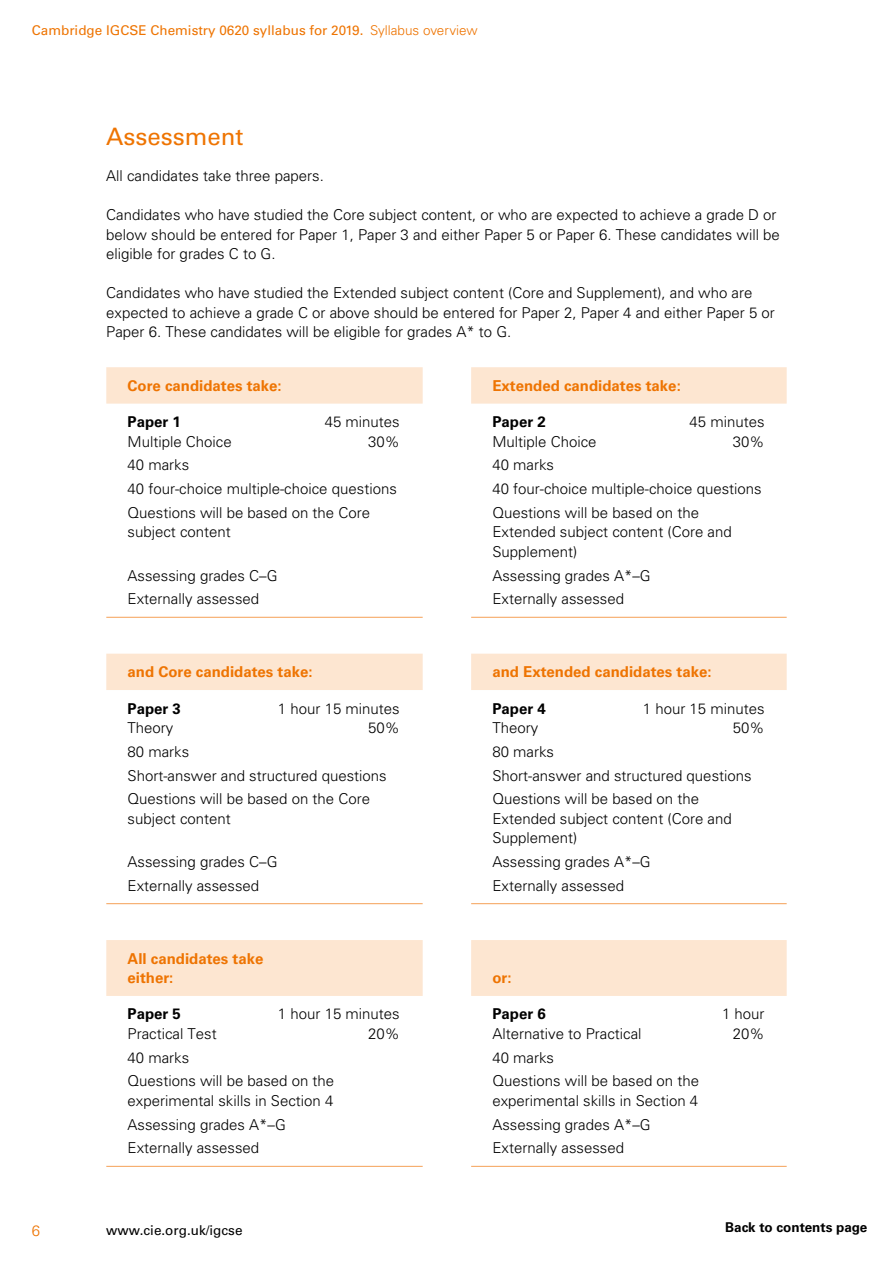
<style>
.page{position:relative;width:893px;height:1263px;background:#fff}
.page>*{position:absolute;margin:0;border:0;box-sizing:border-box;transform-origin:0 0}
.t1{font:24px "Univers LT Std";color:#ee7402}
.t2{font:300 15px/23.7px "Univers LT Std";color:#000}
.t3{font:700 15px/19.5px "Univers LT Std";color:#ee7402}
.t4{font:700 15px "Univers LT Std";color:#000}
.t5{font:300 15px "Univers LT Std";color:#ee7402}
.t6{font:13.5px "Univers LT Std";color:#ee7402}
.t7{font:13.5px "Univers LT Std";color:#000}
.t8{font:700 13.5px "Univers LT Std";color:#000}
.s1{font-weight:300}
</style>
<div class="page">
<svg style="left:106px;top:367px;width:681px;height:629px"></svg>
<hr style="left:106px;top:617px;width:317px;height:1px;background:#f5a157">
<hr style="left:471px;top:617px;width:316px;height:1px;background:#f5a157">
<hr style="left:106px;top:903px;width:317px;height:1px;background:#f5a157">
<hr style="left:106px;top:1166px;width:317px;height:1px;background:#f5a157">
<hr style="left:471px;top:903px;width:316px;height:1px;background:#f5a157">
<hr style="left:471px;top:1166px;width:316px;height:1px;background:#f5a157">
<p class="t6" style="left:32px;top:23px;width:447px">Cambridge IGCSE Chemistry 0620 syllabus for 2019. <span class="s1">Syllabus overview</span></p>
<h1 class="t1" style="left:106px;top:122px;width:139px">Assessment</h1>
<p class="t2" style="left:106px;top:164px;width:219px">All candidates take three papers.</p>
<p class="t2" style="left:106px;top:205px;width:675px;line-height:19.5px">Candidates who have studied the Core subject content, or who are expected to achieve a grade D or below should be entered for Paper 1, Paper 3 and either Paper 5 or Paper 6. These candidates will be eligible for grades C to G.</p>
<p class="t2" style="left:106px;top:283px;width:670px;line-height:19.5px">Candidates who have studied the Extended subject content (Core and Supplement), and who are expected to achieve a grade C or above should be entered for Paper 2, Paper 4 and either Paper 5 or<br>Paper 6. These candidates will be eligible for grades A* to G.</p>
<p class="t3" style="left:128px;top:376px;width:156px">Core candidates take:</p>
<p class="t3" style="left:492px;top:376px;width:190px">Extended candidates take:</p>
<p class="t4" style="left:128px;top:413px;width:55px">Paper 1</p>
<p class="t2" style="left:325px;top:410px;width:77px">45 minutes</p>
<p class="t2" style="left:128px;top:430px;width:106px">Multiple Choice</p>
<p class="t2" style="left:368px;top:430px;width:33px">30%</p>
<p class="t2" style="left:128px;top:453px;width:271px">40 marks<br>40 four-choice multiple-choice questions<br>Questions will be based on the Core</p>
<p class="t2" style="left:128px;top:520px;width:105px">subject content</p>
<p class="t2" style="left:128px;top:564px;width:152px">Assessing grades C–G<br>Externally assessed</p>
<p class="t4" style="left:492px;top:413px;width:55px">Paper 2</p>
<p class="t2" style="left:689px;top:410px;width:77px">45 minutes</p>
<p class="t2" style="left:492px;top:430px;width:106px">Multiple Choice</p>
<p class="t2" style="left:733px;top:430px;width:33px">30%</p>
<p class="t2" style="left:492px;top:453px;width:271px">40 marks<br>40 four-choice multiple-choice questions<br>Questions will be based on the</p>
<p class="t2" style="left:492px;top:522px;width:241px;line-height:19.5px">Extended subject content (Core and<br>Supplement)</p>
<p class="t2" style="left:492px;top:563px;width:160px">Assessing grades A*–G<br>Externally assessed</p>
<p class="t3" style="left:128px;top:662px;width:187px">and Core candidates take:</p>
<p class="t3" style="left:492px;top:662px;width:221px">and Extended candidates take:</p>
<p class="t4" style="left:128px;top:699px;width:55px">Paper 3</p>
<p class="t2" style="left:278px;top:696px;width:123px">1 hour 15 minutes</p>
<p class="t2" style="left:128px;top:716px;width:47px">Theory</p>
<p class="t2" style="left:368px;top:716px;width:33px">50%</p>
<p class="t2" style="left:128px;top:740px;width:261px">80 marks<br>Short-answer and structured questions<br>Questions will be based on the Core</p>
<p class="t2" style="left:128px;top:807px;width:105px">subject content</p>
<p class="t2" style="left:128px;top:850px;width:152px">Assessing grades C–G<br>Externally assessed</p>
<p class="t4" style="left:492px;top:699px;width:55px">Paper 4</p>
<p class="t2" style="left:643px;top:696px;width:123px">1 hour 15 minutes</p>
<p class="t2" style="left:492px;top:716px;width:47px">Theory</p>
<p class="t2" style="left:733px;top:716px;width:33px">50%</p>
<p class="t2" style="left:492px;top:740px;width:261px">80 marks<br>Short-answer and structured questions<br>Questions will be based on the</p>
<p class="t2" style="left:492px;top:809px;width:241px;line-height:19.5px">Extended subject content (Core and<br>Supplement)</p>
<p class="t2" style="left:492px;top:850px;width:160px">Assessing grades A*–G<br>Externally assessed</p>
<p class="t3" style="left:128px;top:949px;width:137px">All candidates take either:</p>
<p class="t4" style="left:128px;top:1005px;width:55px">Paper 5</p>
<p class="t2" style="left:278px;top:1002px;width:123px">1 hour 15 minutes</p>
<p class="t2" style="left:128px;top:1022px;width:91px">Practical Test</p>
<p class="t2" style="left:368px;top:1022px;width:33px">20%</p>
<p class="t2" style="left:128px;top:1045px;width:208px">40 marks<br>Questions will be based on the</p>
<p class="t2" style="left:128px;top:1089px;width:207px">experimental skills in Section 4<br>Assessing grades A*–G<br>Externally assessed</p>
<p class="t3" style="left:492px;top:968px;width:21px">or:</p>
<p class="t4" style="left:492px;top:1005px;width:55px">Paper 6</p>
<p class="t2" style="left:722px;top:1002px;width:44px">1 hour</p>
<p class="t2" style="left:492px;top:1022px;width:151px">Alternative to Practical</p>
<p class="t2" style="left:733px;top:1022px;width:33px">20%</p>
<p class="t2" style="left:492px;top:1045px;width:208px">40 marks<br>Questions will be based on the</p>
<p class="t2" style="left:492px;top:1089px;width:207px">experimental skills in Section 4<br>Assessing grades A*–G<br>Externally assessed</p>
<p class="t5" style="left:32px;top:1221px;width:10px">6</p>
<p class="t7" style="left:106px;top:1222px;width:138px">www.cie.org.uk/igcse</p>
<p class="t8" style="left:725px;top:1219px;width:144px">Back to contents page</p>
</div>
